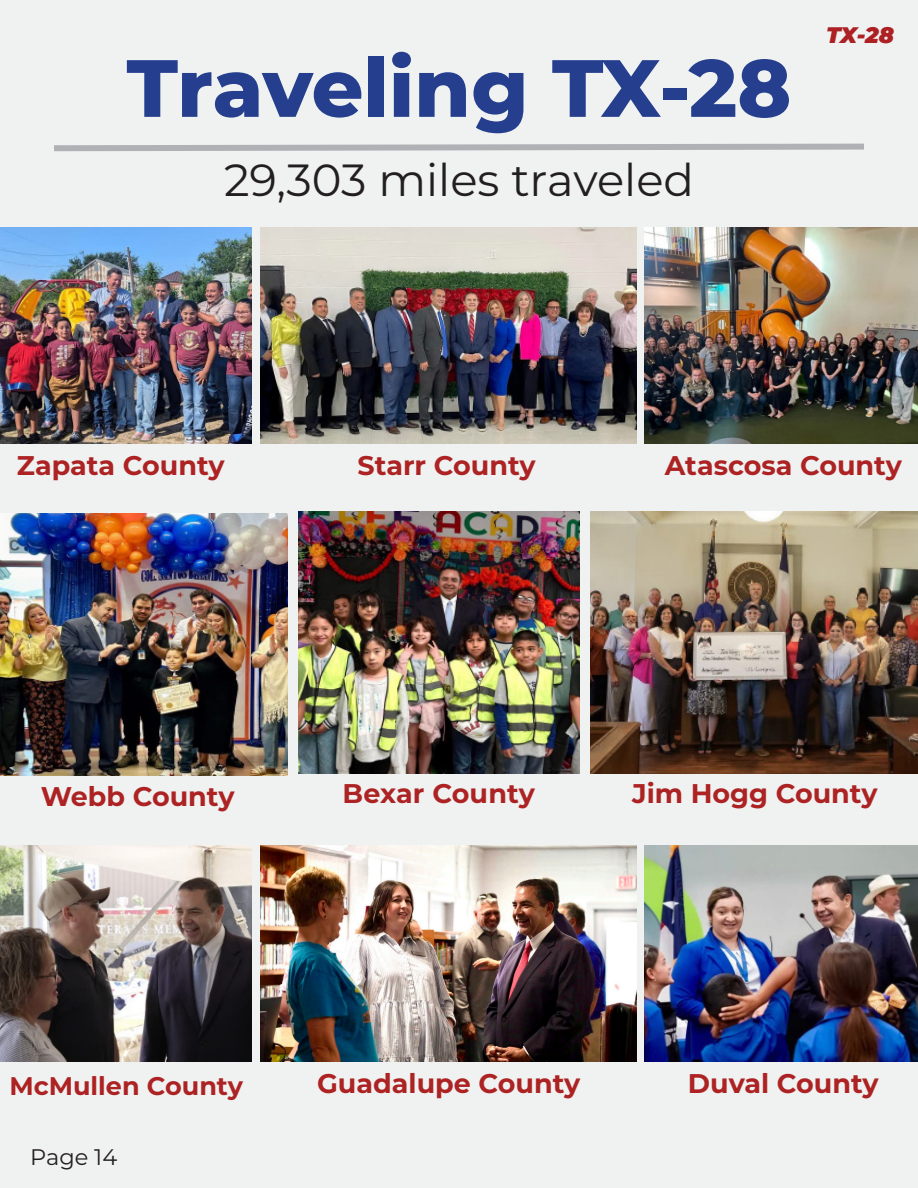
<style>
.page{position:relative;width:918px;height:1188px;background:#f0f2f2}
.page>*{position:absolute;margin:0;border:0;box-sizing:border-box;transform-origin:0 0}
.t1{font:800 81px "Montserrat";letter-spacing:-.005em;color:#253f8e}
.t2{font:45px "Montserrat";color:#231f20}
.t3{font:700 27px "Montserrat";color:#ad2323}
.t4{font:700 25.5px "Montserrat";color:#ad2323}
.t5{font:22.5px "Montserrat";color:#231f20}
.t6{font:italic 900 22.5px "Montserrat";color:#ad2124}
</style>
<div class="page">
<svg style="left:48px;top:141px;width:822px;height:13px"></svg>
<img style="left:0;top:227px;width:251px;height:216px">
<img style="left:644px;top:227px;width:274px;height:216px">
<img style="left:260px;top:227px;width:376px;height:216px">
<img style="left:590px;top:512px;width:328px;height:262px">
<img style="left:298px;top:512px;width:281px;height:262px">
<img style="left:0;top:513px;width:288px;height:262px">
<img style="left:0;top:845px;width:252px;height:216px">
<img style="left:645px;top:845px;width:273px;height:216px">
<img style="left:261px;top:845px;width:376px;height:216px">
<p class="t1" style="left:127px;top:29px;width:666px">Traveling TX-28</p>
<p class="t2" style="left:224px;top:149px;width:471px">29,303 miles traveled</p>
<p class="t6" style="left:826px;top:18px;width:69px">TX-28</p>
<p class="t3" style="left:17px;top:446px;width:209px">Zapata County</p>
<p class="t3" style="left:357px;top:446px;width:180px">Starr County</p>
<p class="t3" style="left:665px;top:446px;width:239px">Atascosa County</p>
<p class="t3" style="left:41px;top:777px;width:195px">Webb County</p>
<p class="t3" style="left:343px;top:774px;width:194px">Bexar County</p>
<p class="t3" style="left:632px;top:774px;width:247px">Jim Hogg County</p>
<p class="t4" style="left:9px;top:1067px;width:235px">McMullen County</p>
<p class="t3" style="left:317px;top:1064px;width:265px">Guadalupe County</p>
<p class="t3" style="left:688px;top:1064px;width:192px">Duval County</p>
<p class="t5" style="left:30px;top:1141px;width:89px">Page 14</p>
</div>
